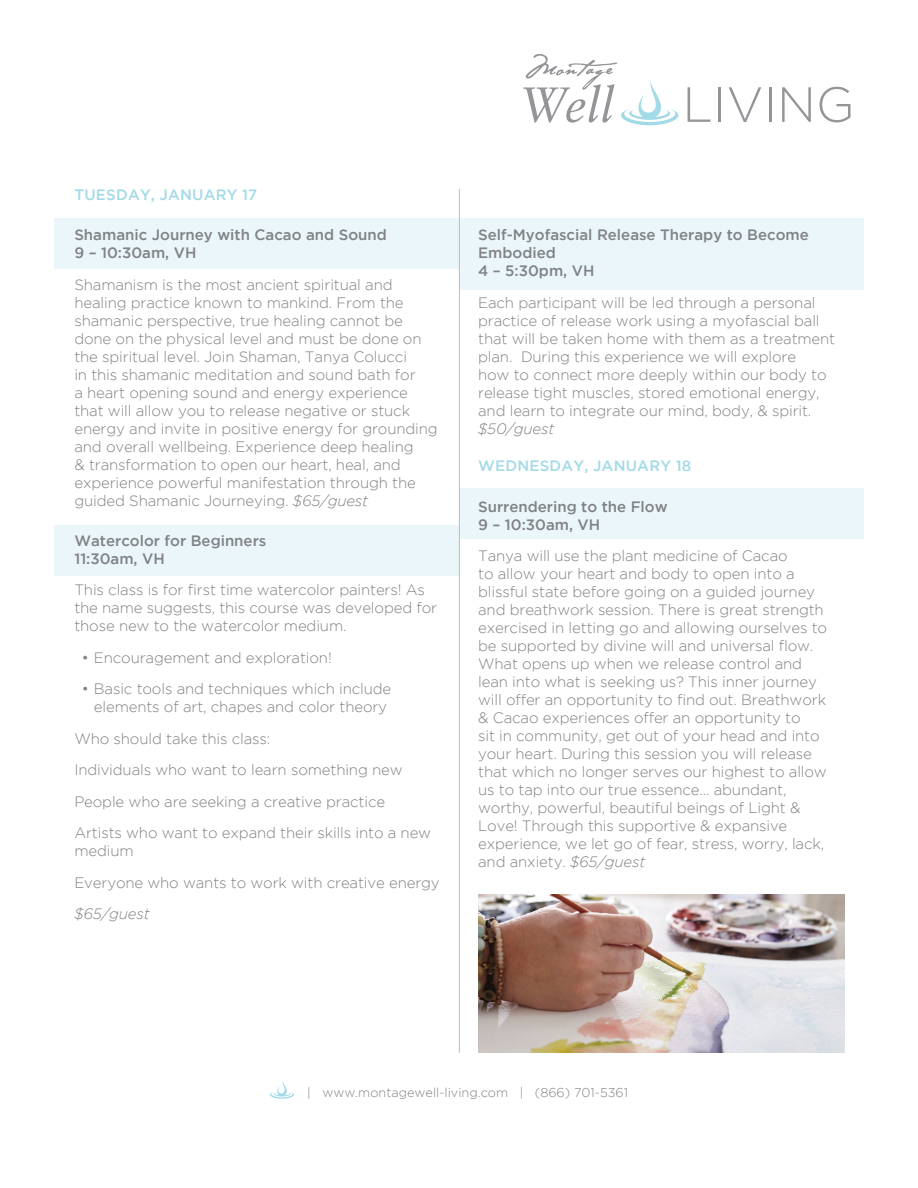
<style>
.page{position:relative;width:918px;height:1188px;background:#fff}
.page>*{position:absolute;margin:0;border:0;box-sizing:border-box;transform-origin:0 0}
.t1{font:300 15px/18px "Gotham";letter-spacing:-.01em;color:#808285}
.t2{font:500 15px/18px "Gotham";color:#808285}
.t3{font:500 15px "Gotham";letter-spacing:.015em;color:#a2dae8}
.t4{font:italic 300 15px "Gotham";letter-spacing:-.01em;color:#808285}
.t5{font:300 12.75px "Gotham";color:#808285}
.s1{font-style:italic}
</style>
<div class="page">
<div style="left:459px;top:489px;width:405px;height:50px;background:#eaf6f9"></div>
<div style="left:459px;top:218px;width:405px;height:71px;background:#eaf6f9"></div>
<div style="left:54px;top:526px;width:405px;height:50px;background:#eaf6f9"></div>
<div style="left:54px;top:218px;width:405px;height:50px;background:#eaf6f9"></div>
<svg style="left:688px;top:87px;width:22px;height:35px"></svg>
<hr style="left:718px;top:87px;width:3px;height:35px;background:#939598">
<svg style="left:729px;top:87px;width:32px;height:35px"></svg>
<hr style="left:769px;top:87px;width:3px;height:35px;background:#939598">
<svg style="left:782px;top:87px;width:29px;height:35px"></svg>
<svg style="left:820px;top:87px;width:30px;height:35px"></svg>
<svg style="left:523px;top:54px;width:155px;height:71px"></svg>
<svg style="left:270px;top:1081px;width:24px;height:18px"></svg>
<hr style="left:459px;top:189px;width:1px;height:864px;background:#bcbdc0">
<img style="left:478px;top:894px;width:366px;height:159px">
<p class="t3" style="left:75px;top:186px;width:184px">TUESDAY, JANUARY 17</p>
<p class="t2" style="left:74px;top:225px;width:314px">Shamanic Journey with Cacao and Sound<br>9 – 10:30am, VH</p>
<p class="t1" style="left:74px;top:275px;width:365px">Shamanism is the most ancient spiritual and healing practice known to mankind. From the shamanic perspective, true healing cannot be done on the physical level and must be done on the spiritual level. Join Shaman, Tanya Colucci<br>in this shamanic meditation and sound bath for<br>a heart opening sound and energy experience that will allow you to release negative or stuck energy and invite in positive energy for grounding and overall wellbeing. Experience deep healing<br>&amp; transformation to open our heart, heal, and experience powerful manifestation through the guided Shamanic Journeying. <span class="s1">$65/guest</span></p>
<p class="t2" style="left:74px;top:531px;width:193px">Watercolor for Beginners<br>11:30am, VH</p>
<p class="t1" style="left:74px;top:581px;width:364px">This class is for first time watercolor painters! As the name suggests, this course was developed for those new to the watercolor medium.</p>
<p class="t1" style="left:82px;top:648px;width:251px">• Encouragement and exploration!</p>
<p class="t1" style="left:82px;top:680px;width:311px;text-align:center">• Basic tools and techniques which include elements of art, chapes and color theory</p>
<p class="t1" style="left:74px;top:722px;width:358px;line-height:31.5px">Who should take this class:<br>Individuals who want to learn something new People who are seeking a creative practice Artists who want to expand their skills into a new</p>
<p class="t1" style="left:74px;top:835px;width:367px;line-height:31.5px">medium<br>Everyone who wants to work with creative energy</p>
<p class="t4" style="left:74px;top:906px;width:77px">$65/guest</p>
<p class="t2" style="left:478px;top:226px;width:332px">Self-Myofascial Release Therapy to Become<br>Embodied<br>4 – 5:30pm, VH</p>
<p class="t1" style="left:478px;top:293px;width:359px">Each participant will be led through a personal practice of release work using a myofascial ball that will be taken home with them as a treatment plan. During this experience we will explore<br>how to connect more deeply within our body to release tight muscles, stored emotional energy, and learn to integrate our mind, body, &amp; spirit.</p>
<p class="t4" style="left:478px;top:420px;width:78px">$50/guest</p>
<p class="t3" style="left:478px;top:458px;width:214px">WEDNESDAY, JANUARY 18</p>
<p class="t2" style="left:478px;top:497px;width:191px">Surrendering to the Flow<br>9 – 10:30am, VH</p>
<p class="t1" style="left:478px;top:547px;width:350px">Tanya will use the plant medicine of Cacao<br>to allow your heart and body to open into a blissful state before going on a guided journey and breathwork session. There is great strength exercised in letting go and allowing ourselves to be supported by divine will and universal flow.<br>What opens up when we release control and lean into what is seeking us? This inner journey will offer an opportunity to find out. Breathwork &amp; Cacao experiences offer an opportunity to<br>sit in community, get out of your head and into your heart. During this session you will release that which no longer serves our highest to allow us to tap into our true essence... abundant, worthy, powerful, beautiful beings of Light &amp; Love! Through this supportive &amp; expansive experience, we let go of fear, stress, worry, lack, and anxiety. <span class="s1">$65/guest</span></p>
<p class="t5" style="left:307px;top:1085px;width:322px">| www.montagewell-living.com | (866) 701-5361</p>
</div>
